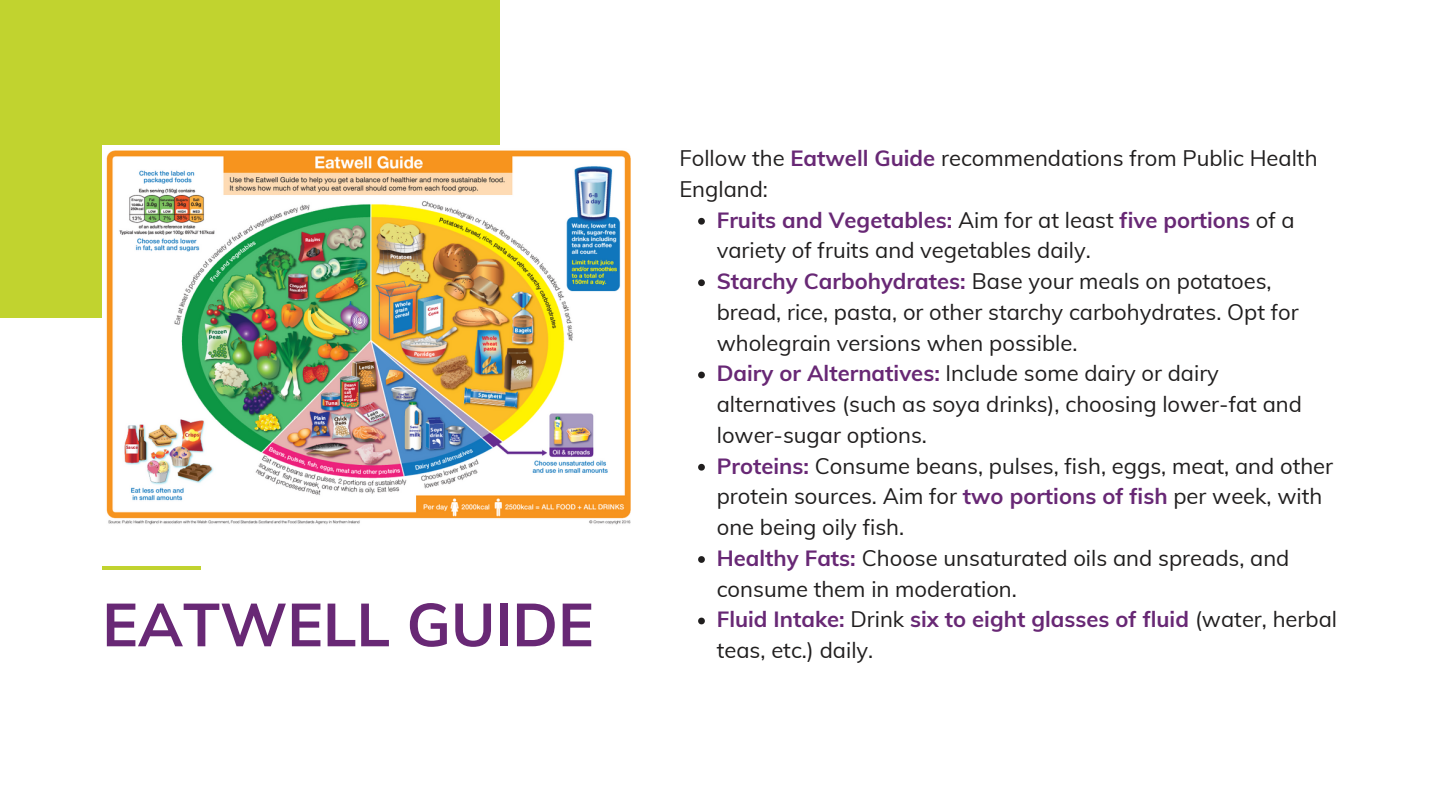
<style>
.page{position:relative;width:1440px;height:810px;background:#fff}
.page>*{position:absolute;margin:0;border:0;box-sizing:border-box;transform-origin:0 0}
.t1{font:700 60px "Muli";color:#682875}
.t2{font:22px/30.8px "Muli";color:#201e1e}
.t3{font:700 22px/30.8px "Muli";color:#682875}
.s1{font-weight:700;color:#682875}
.s2{font-weight:400;color:#201e1e}
</style>
<div class="page">
<div style="left:0;top:0;width:500px;height:318px;background:#c1d32f"></div>
<img style="left:102px;top:146px;width:528px;height:379px">
<hr style="left:102px;top:566px;width:98px;height:4px;background:#c1d32f">
<svg style="left:698px;top:218px;width:7px;height:7px"></svg>
<svg style="left:698px;top:279px;width:7px;height:7px"></svg>
<svg style="left:698px;top:372px;width:7px;height:6px"></svg>
<svg style="left:698px;top:464px;width:7px;height:7px"></svg>
<svg style="left:698px;top:556px;width:7px;height:7px"></svg>
<svg style="left:698px;top:618px;width:7px;height:6px"></svg>
<h1 class="t1" style="left:102px;top:586px;width:493px">EATWELL GUIDE</h1>
<p class="t2" style="left:679px;top:142px;width:640px">Follow the <span class="s1">Eatwell Guide</span> recommendations from Public Health<br>England:</p>
<p class="t2" style="left:717px;top:204px;width:580px"><span class="s1">Fruits and Vegetables:</span> Aim for at least <span class="s1">five portions</span> of a variety of fruits and vegetables daily.</p>
<p class="t2" style="left:717px;top:265px;width:583px"><span class="s1">Starchy Carbohydrates:</span> Base your meals on potatoes, bread, rice, pasta, or other starchy carbohydrates. Opt for wholegrain versions when possible.</p>
<p class="t2" style="left:717px;top:358px;width:587px"><span class="s1">Dairy or Alternatives:</span> Include some dairy or dairy alternatives (such as soya drinks), choosing lower-fat and lower-sugar options.</p>
<p class="t2" style="left:717px;top:450px;width:618px"><span class="s1">Proteins:</span> Consume beans, pulses, fish, eggs, meat, and other protein sources. Aim for <span class="s1">two portions of fish</span> per week, with one being oily fish.</p>
<p class="t2" style="left:717px;top:542px;width:574px"><span class="s1">Healthy Fats:</span> Choose unsaturated oils and spreads, and consume them in moderation.</p>
<p class="t3" style="left:717px;top:604px;width:622px">Fluid Intake: <span class="s2">Drink</span> six to eight glasses of fluid <span class="s2">(water, herbal teas, etc.) daily.</span></p>
</div>
